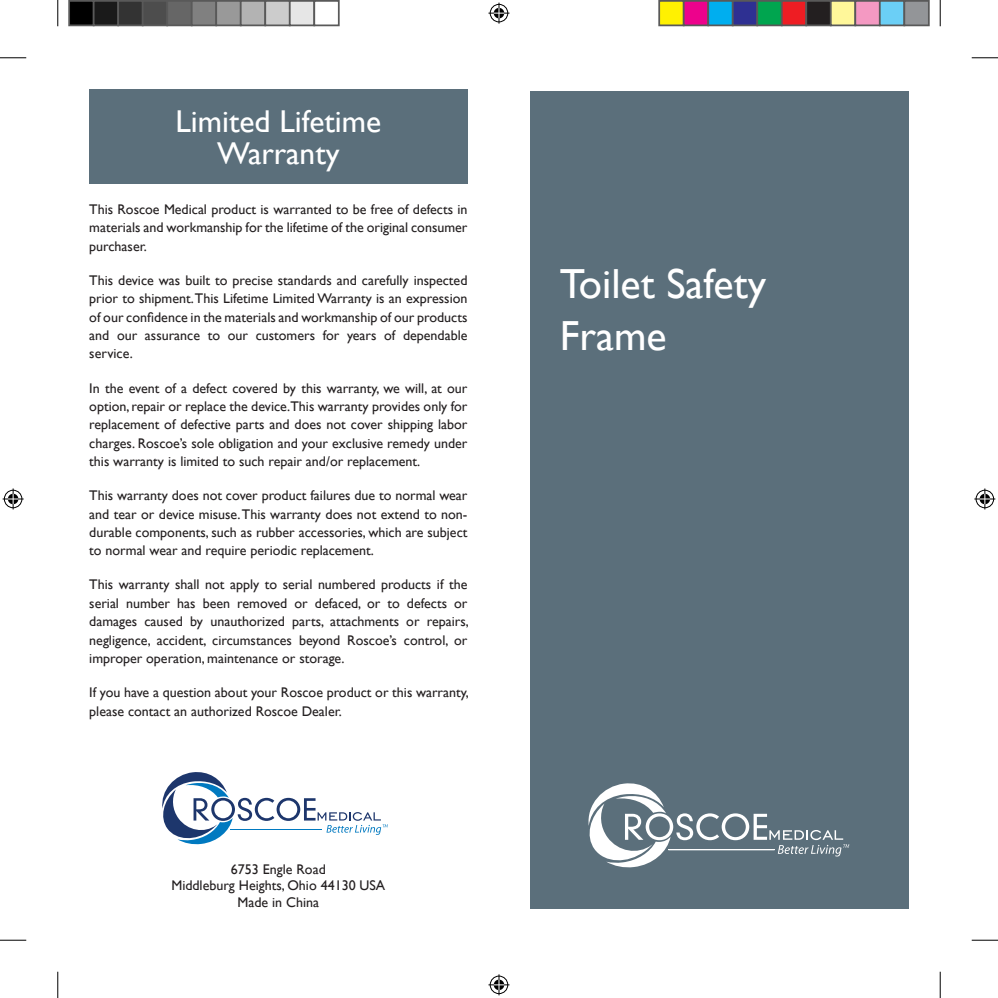
<style>
.page{position:relative;width:998px;height:998px;background:#fff}
.page>*{position:absolute;margin:0;border:0;box-sizing:border-box;transform-origin:0 0}
.t1{font:42px/52.5px "Gill Sans";color:#fff}
.t2{font:31.5px/31.5px "Gill Sans";color:#fff;text-align:center}
.t3{font:14px/18.4px "Gill Sans";color:#231f20;text-align:justify}
</style>
<div class="page">
<div style="left:89px;top:89px;width:378px;height:95px;background:#5b6f7b"></div>
<div style="left:530px;top:91px;width:378px;height:817px;background:#5b6f7b"></div>
<svg style="left:162px;top:772px;width:226px;height:73px"></svg>
<svg style="left:588px;top:783px;width:261px;height:85px"></svg>
<svg style="left:0;top:57px;width:26px;height:1px"></svg>
<svg style="left:971px;top:57px;width:27px;height:1px"></svg>
<svg style="left:0;top:939px;width:26px;height:1px"></svg>
<svg style="left:971px;top:939px;width:27px;height:1px"></svg>
<svg style="left:57px;top:0;width:1px;height:26px"></svg>
<svg style="left:57px;top:971px;width:1px;height:27px"></svg>
<svg style="left:939px;top:0;width:1px;height:26px"></svg>
<svg style="left:939px;top:971px;width:1px;height:27px"></svg>
<svg style="left:488px;top:3px;width:21px;height:21px"></svg>
<svg style="left:488px;top:974px;width:21px;height:21px"></svg>
<svg style="left:3px;top:488px;width:21px;height:21px"></svg>
<svg style="left:974px;top:488px;width:21px;height:21px"></svg>
<div style="left:69px;top:1px;width:25px;height:24px;background:#000"></div>
<div style="left:68px;top:0;width:26px;height:26px;border:2px solid #595959"></div>
<div style="left:94px;top:1px;width:24px;height:24px;background:#1a1a1a"></div>
<div style="left:93px;top:0;width:26px;height:26px;border:2px solid #595959"></div>
<div style="left:118px;top:1px;width:25px;height:24px;background:#333"></div>
<div style="left:117px;top:0;width:27px;height:26px;border:2px solid #595959"></div>
<div style="left:143px;top:1px;width:24px;height:24px;background:#4d4d4d"></div>
<div style="left:142px;top:0;width:26px;height:26px;border:2px solid #595959"></div>
<div style="left:167px;top:1px;width:25px;height:24px;background:#666"></div>
<div style="left:166px;top:0;width:26px;height:26px;border:2px solid #595959"></div>
<div style="left:192px;top:1px;width:24px;height:24px;background:#808080"></div>
<div style="left:191px;top:0;width:26px;height:26px;border:2px solid #595959"></div>
<div style="left:216px;top:1px;width:25px;height:24px;background:#999"></div>
<div style="left:215px;top:0;width:27px;height:26px;border:2px solid #595959"></div>
<div style="left:241px;top:1px;width:24px;height:24px;background:#b3b3b3"></div>
<div style="left:240px;top:0;width:26px;height:26px;border:2px solid #595959"></div>
<div style="left:265px;top:1px;width:25px;height:24px;background:#ccc"></div>
<div style="left:264px;top:0;width:26px;height:26px;border:2px solid #595959"></div>
<div style="left:290px;top:1px;width:24px;height:24px;background:#e6e6e6"></div>
<div style="left:289px;top:0;width:26px;height:26px;border:2px solid #595959"></div>
<div style="left:313px;top:0;width:27px;height:26px;border:2px solid #595959"></div>
<div style="left:659px;top:1px;width:24px;height:24px;background:#fff101"></div>
<div style="left:658px;top:0;width:26px;height:26px;border:2px solid #595959"></div>
<div style="left:683px;top:1px;width:25px;height:24px;background:#ed028c"></div>
<div style="left:682px;top:0;width:27px;height:26px;border:2px solid #595959"></div>
<div style="left:708px;top:1px;width:24px;height:24px;background:#00aeef"></div>
<div style="left:707px;top:0;width:26px;height:26px;border:2px solid #595959"></div>
<div style="left:732px;top:1px;width:25px;height:24px;background:#2e3092"></div>
<div style="left:732px;top:0;width:26px;height:26px;border:2px solid #595959"></div>
<div style="left:757px;top:1px;width:24px;height:24px;background:#00a54f"></div>
<div style="left:756px;top:0;width:26px;height:26px;border:2px solid #595959"></div>
<div style="left:781px;top:1px;width:25px;height:24px;background:#ee1d23"></div>
<div style="left:780px;top:0;width:27px;height:26px;border:2px solid #595959"></div>
<div style="left:806px;top:1px;width:24px;height:24px;background:#231f20"></div>
<div style="left:805px;top:0;width:26px;height:26px;border:2px solid #595959"></div>
<div style="left:830px;top:1px;width:25px;height:24px;background:#fff79a"></div>
<div style="left:830px;top:0;width:26px;height:26px;border:2px solid #595959"></div>
<div style="left:855px;top:1px;width:24px;height:24px;background:#f499c2"></div>
<div style="left:854px;top:0;width:26px;height:26px;border:2px solid #595959"></div>
<div style="left:879px;top:1px;width:25px;height:24px;background:#6bcff6"></div>
<div style="left:878px;top:0;width:27px;height:26px;border:2px solid #595959"></div>
<div style="left:904px;top:1px;width:24px;height:24px;background:#939598"></div>
<div style="left:903px;top:0;width:26px;height:26px;border:2px solid #595959"></div>
<h2 class="t2" style="left:175px;top:106px;width:207px">Limited Lifetime<br>Warranty</h2>
<p class="t3" style="left:89px;top:200px;width:380px">This Roscoe Medical product is warranted to be free of defects in materials and workmanship for the lifetime of the original consumer purchaser.</p>
<p class="t3" style="left:89px;top:271px;width:380px">This device was built to precise standards and carefully inspected prior to shipment. This Lifetime Limited Warranty is an expression of our confidence in the materials and workmanship of our products and our assurance to our customers for years of dependable service.</p>
<p class="t3" style="left:89px;top:379px;width:380px">In the event of a defect covered by this warranty, we will, at our option, repair or replace the device.This warranty provides only for replacement of defective parts and does not cover shipping labor charges. Roscoe’s sole obligation and your exclusive remedy under this warranty is limited to such repair and/or replacement.</p>
<p class="t3" style="left:89px;top:486px;width:380px">This warranty does not cover product failures due to normal wear and tear or device misuse. This warranty does not extend to non&shy;durable components, such as rubber accessories, which are subject to normal wear and require periodic replacement.</p>
<p class="t3" style="left:89px;top:576px;width:381px">This warranty shall not apply to serial numbered products if the serial number has been removed or defaced, or to defects or damages caused by unauthorized parts, attachments or repairs, negligence, accident, circumstances beyond Roscoe’s control, or improper operation, maintenance or storage.</p>
<p class="t3" style="left:89px;top:683px;width:381px">If you have a question about your Roscoe product or this warranty, please contact an authorized Roscoe Dealer.</p>
<p class="t3" style="left:171px;top:860px;width:215px;line-height:16.8px;text-align:center">6753 Engle Road<br>Middleburg Heights, Ohio 44130 USA<br>Made in China</p>
<h1 class="t1" style="left:560px;top:258px;width:208px">Toilet Safety<br>Frame</h1>
</div>
